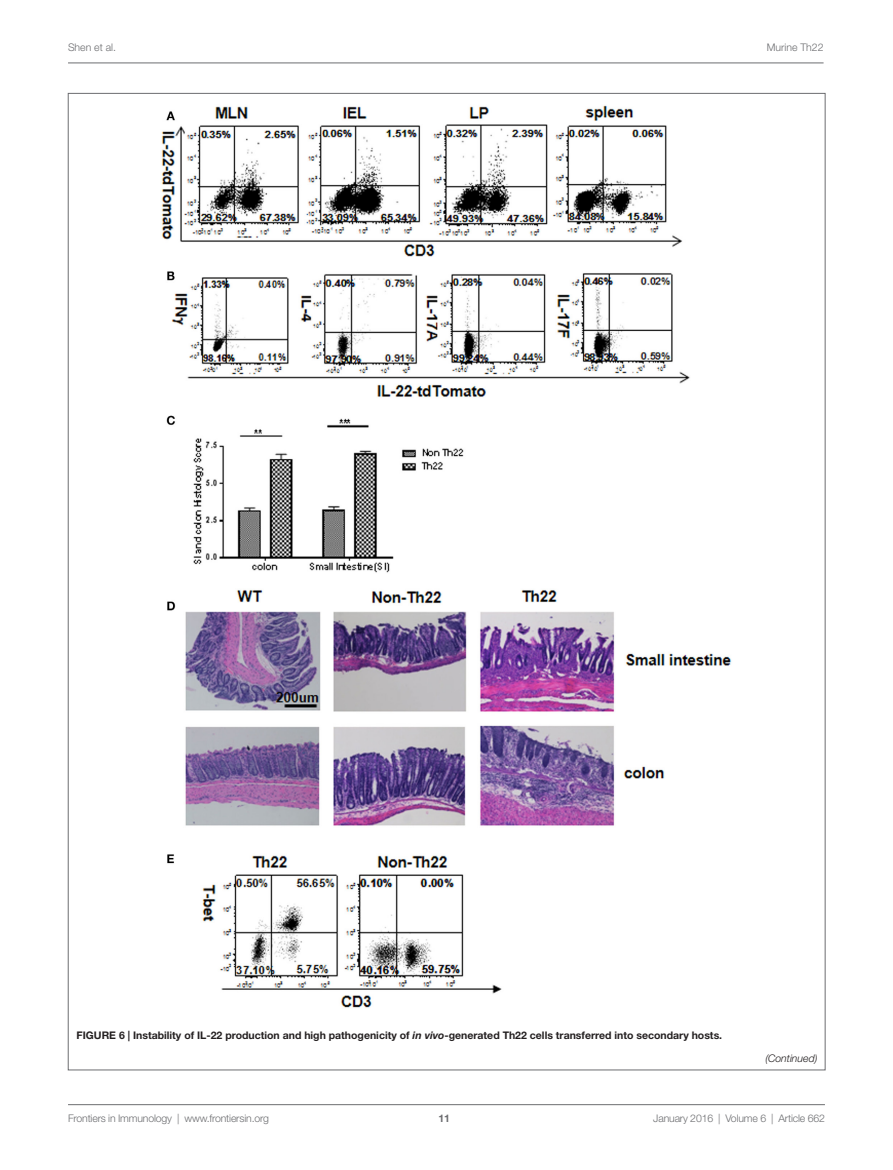
<style>
.page{position:relative;width:893px;height:1170px;background:#fff}
.page>*{position:absolute;margin:0;border:0;box-sizing:border-box;transform-origin:0 0}
.t1{font:700 10.5px "Helvetica Neue LT Std";color:#231f20}
.t2{font:300 10.5px "Helvetica Neue LT Std";letter-spacing:-.015em;color:#6c6d70}
.t3{font:italic 300 10.5px "Helvetica Neue LT Std";color:#231f20}
.t4{font:700 10.5px "Helvetica Neue LT Std";color:#6c6d70}
.s1{font-style:italic}
</style>
<div class="page">
<img style="left:161px;top:105px;width:571px;height:903px">
<hr style="left:68px;top:1104px;width:757px;height:1px;background:#6c6d70">
<hr style="left:68px;top:63px;width:756px;height:1px;background:#6c6d70">
<p class="t2" style="left:68px;top:41px;width:50px">Shen et al.</p>
<p class="t2" style="left:767px;top:41px;width:58px">Murine Th22</p>
<p class="t1" style="left:77px;top:1028px;width:647px">FIG URE 6 | Instability of IL-22 production and high pathogenicity of <span class="s1">in vivo</span>-generated Th22 cells transferred into secondary hosts.</p>
<p class="t3" style="left:765px;top:1052px;width:54px">(Continued)</p>
<p class="t2" style="left:68px;top:1111px;width:203px">Frontiers in Immunology | www.frontiersin.org</p>
<p class="t4" style="left:439px;top:1111px;width:13px">11</p>
<p class="t2" style="left:653px;top:1111px;width:173px">January 2016 | Volume 6 | Article 662</p>
</div>
